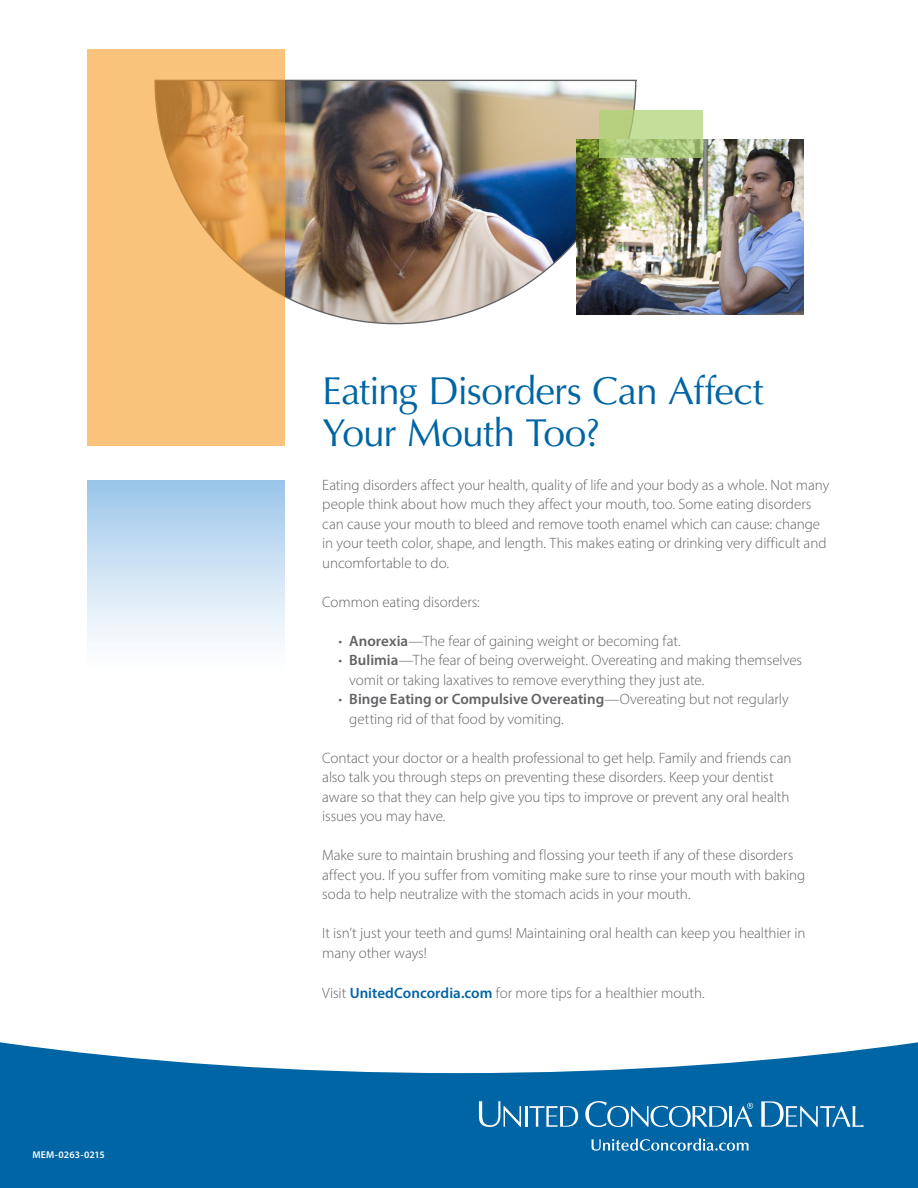
<style>
.page{position:relative;width:918px;height:1188px;background:#fff}
.page>*{position:absolute;margin:0;border:0;box-sizing:border-box;transform-origin:0 0}
.t1{font:39px/42px "Optima LT Std";letter-spacing:-.02em;color:#0065a4}
.Body_Copy_Myriad_Lig{font:300 15px/19.5px "Myriad Pro";letter-spacing:-.005em;color:#636366}
.t2{font:600 9.9px "Myriad Pro";letter-spacing:.01em;color:#fff}
.s1{font-weight:600}
.s2{font-weight:600;color:#0065a4}
</style>
<div class="page">
<svg style="left:0;top:1042px;width:918px;height:146px;fill:#0065a4"></svg>
<img style="left:284px;top:79px;width:353px;height:246px">
<div style="left:87px;top:481px;width:197px;height:213px;background:linear-gradient(to bottom,#9fc8ea,#fff)"></div>
<svg style="left:87px;top:49px;width:197px;height:397px;background:#f1b870"></svg>
<hr style="left:525px;top:1106px;width:2px;height:21px;background:#fff">
<svg style="left:530px;top:1106px;width:48px;height:21px"></svg>
<hr style="left:730px;top:1106px;width:2px;height:21px;background:#fff">
<svg style="left:479px;top:1101px;width:42px;height:26px"></svg>
<svg style="left:585px;top:1101px;width:142px;height:26px;background:#3886b7"></svg>
<svg style="left:734px;top:1103px;width:19px;height:24px"></svg>
<svg style="left:761px;top:1101px;width:103px;height:26px;background:#3a88b8"></svg>
<svg style="left:591px;top:1138px;width:158px;height:13px;background:#438dbb"></svg>
<img style="left:576px;top:140px;width:227px;height:175px">
<svg style="left:599px;top:110px;width:104px;height:48px;background:#b5d186"></svg>
<p class="t2" style="left:32px;top:1148px;width:74px">MEM-0263-0215</p>
<p class="t1" style="left:322px;top:370px;width:443px">Eating Disorders Can Affect<br>Your Mouth Too?</p>
<p class="Body_Copy_Myriad_Lig" style="left:322px;top:475px;width:508px">Eating disorders affect your health, quality of life and your body as a whole. Not many people think about how much they affect your mouth, too. Some eating disorders can cause your mouth to bleed and remove tooth enamel which can cause: change in your teeth color, shape, and length. This makes eating or drinking very difficult and uncomfortable to do.</p>
<p class="Body_Copy_Myriad_Lig" style="left:322px;top:592px;width:159px">Common eating disorders:</p>
<p class="Body_Copy_Myriad_Lig" style="left:338px;top:631px;width:344px">• <span class="s1">Anorexia</span>—The fear of gaining weight or becoming fat.</p>
<p class="Body_Copy_Myriad_Lig" style="left:349px;top:651px;width:454px;text-indent:-11px">• <span class="s1">Bulimia</span>—The fear of being overweight. Overeating and making themselves vomit or taking laxatives to remove everything they just ate.</p>
<p class="Body_Copy_Myriad_Lig" style="left:349px;top:690px;width:441px;text-indent:-11px">• <span class="s1">Binge Eating or Compulsive Overeating</span>—Overeating but not regularly getting rid of that food by vomiting.</p>
<p class="Body_Copy_Myriad_Lig" style="left:322px;top:748px;width:471px">Contact your doctor or a health professional to get help. Family and friends can also talk you through steps on preventing these disorders. Keep your dentist aware so that they can help give you tips to improve or prevent any oral health issues you may have.</p>
<p class="Body_Copy_Myriad_Lig" style="left:322px;top:846px;width:485px">Make sure to maintain brushing and flossing your teeth if any of these disorders affect you. If you suffer from vomiting make sure to rinse your mouth with baking soda to help neutralize with the stomach acids in your mouth.</p>
<p class="Body_Copy_Myriad_Lig" style="left:322px;top:924px;width:485px">It isn’t just your teeth and gums! Maintaining oral health can keep you healthier in many other ways!</p>
<p class="Body_Copy_Myriad_Lig" style="left:322px;top:984px;width:384px">Visit <span class="s2">UnitedConcordia.com</span> for more tips for a healthier mouth.</p>
</div>
